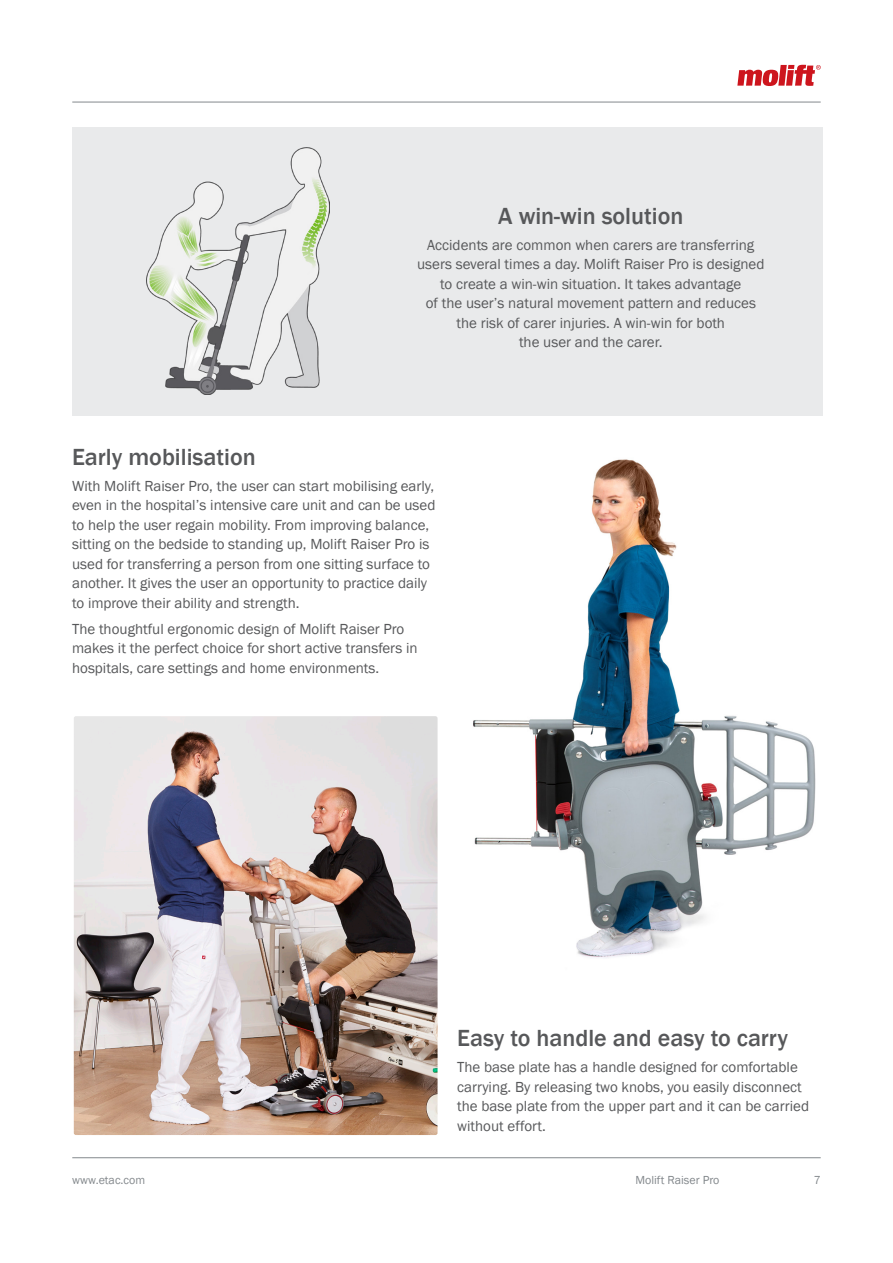
<style>
.page{position:relative;width:893px;height:1263px;background:#fff}
.page>*{position:absolute;margin:0;border:0;box-sizing:border-box;transform-origin:0 0}
._4__Header_-_Basic_body{font:500 24px "Franklin Gothic";color:#57585a}
._4__Body_-_Basic_body{font:15px/19.5px "Franklin Gothic";color:#57585a}
.t1{font:12px "Franklin Gothic";color:#83888c}
</style>
<div class="page">
<div style="left:72px;top:127px;width:750px;height:289px;background:#e9eaeb"></div>
<img style="left:147px;top:147px;width:183px;height:248px">
<img style="left:74px;top:716px;width:364px;height:419px">
<img style="left:473px;top:459px;width:343px;height:499px">
<hr style="left:72px;top:102px;width:749px;height:1px;background:#83888c">
<hr style="left:72px;top:1157px;width:749px;height:1px;background:#83888c">
<svg style="left:737px;top:65px;width:84px;height:21px"></svg>
<p class="_4__Header_-_Basic_body" style="left:498px;top:201px;width:187px">A win-win solution</p>
<p class="_4__Body_-_Basic_body" style="left:417px;top:235px;width:349px;text-align:center">Accidents are common when carers are transferring users several times a day. Molift Raiser Pro is designed to create a win-win situation. It takes advantage<br>of the user’s natural movement pattern and reduces the risk of carer injuries. A win-win for both<br>the user and the carer.</p>
<p class="_4__Header_-_Basic_body" style="left:72px;top:442px;width:185px">Early mobilisation</p>
<p class="_4__Body_-_Basic_body" style="left:72px;top:476px;width:365px">With Molift Raiser Pro, the user can start mobilising early, even in the hospital’s intensive care unit and can be used to help the user regain mobility. From improving balance, sitting on the bedside to standing up, Molift Raiser Pro is used for transferring a person from one sitting surface to another. It gives the user an opportunity to practice daily to improve their ability and strength.</p>
<p class="_4__Body_-_Basic_body" style="left:72px;top:619px;width:347px">The thoughtful ergonomic design of Molift Raiser Pro makes it the perfect choice for short active transfers in hospitals, care settings and home environments.</p>
<p class="_4__Header_-_Basic_body" style="left:457px;top:1023px;width:332px">Easy to handle and easy to carry</p>
<p class="_4__Body_-_Basic_body" style="left:457px;top:1057px;width:353px">The base plate has a handle designed for comfortable carrying. By releasing two knobs, you easily disconnect the base plate from the upper part and it can be carried without effort.</p>
<p class="t1" style="left:72px;top:1173px;width:74px">www.etac.com</p>
<p class="t1" style="left:635px;top:1173px;width:85px">Molift Raiser Pro</p>
<p class="t1" style="left:814px;top:1173px;width:9px">7</p>
</div>
